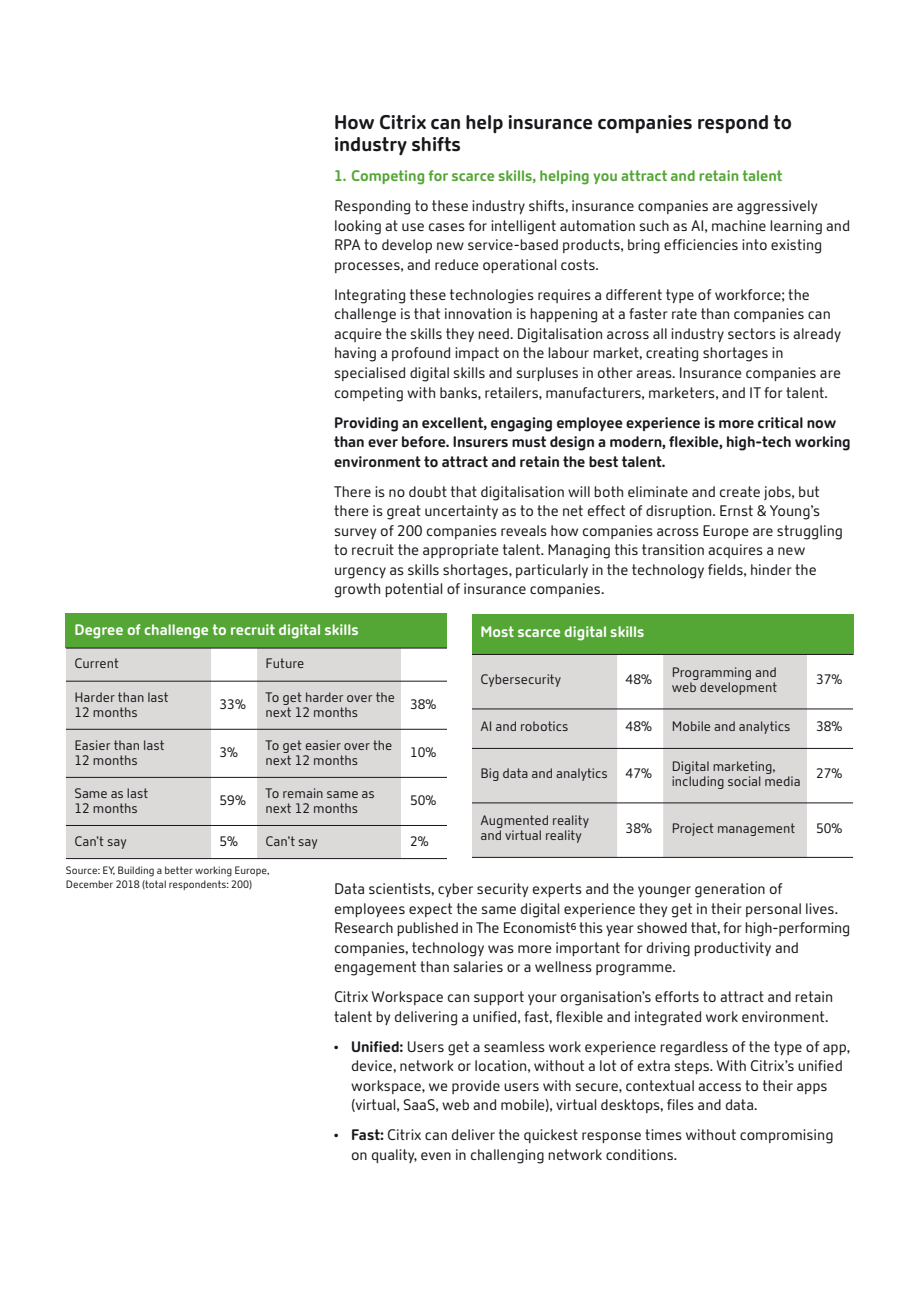
<style>
.page{position:relative;width:919px;height:1289px;background:#fff}
.page>*{position:absolute;margin:0;border:0;box-sizing:border-box;transform-origin:0 0}
.t1{font:700 19.5px/22.5px "Citrix New Sans";color:#1a171c}
.t2{font:15px/19.5px "Citrix New Sans";color:#1a171c}
.t3{font:700 15px/19.5px "Citrix New Sans";color:#1a171c}
.t4{font:700 15px "Citrix New Sans";color:#fff}
.t5{font:700 15px "Citrix New Sans";color:#54a635}
.t6{font:13.5px/15px "Citrix New Sans";color:#1a171c}
.t7{font:10.5px/13.5px "Citrix New Sans";color:#1a171c}
.s1{font-weight:700}
</style>
<div class="page">
<div style="left:66px;top:614px;width:381px;height:34px;background:#54a635"></div>
<svg style="left:66px;top:648px;width:335px;height:210px;background:#dedddc"></svg>
<hr style="left:66px;top:647px;width:381px;height:1px;background:#1a171c">
<hr style="left:66px;top:680px;width:381px;height:1px;background:#1a171c">
<hr style="left:66px;top:729px;width:381px;height:1px;background:#1a171c">
<hr style="left:66px;top:777px;width:381px;height:1px;background:#1a171c">
<hr style="left:66px;top:825px;width:381px;height:1px;background:#1a171c">
<hr style="left:66px;top:858px;width:381px;height:1px;background:#1a171c">
<div style="left:472px;top:614px;width:381px;height:40px;background:#54a635"></div>
<svg style="left:472px;top:655px;width:335px;height:202px;background:#dededd"></svg>
<hr style="left:472px;top:654px;width:381px;height:1px;background:#1a171c">
<hr style="left:472px;top:708px;width:381px;height:1px;background:#1a171c">
<hr style="left:472px;top:748px;width:381px;height:1px;background:#1a171c">
<hr style="left:472px;top:802px;width:381px;height:1px;background:#1a171c">
<hr style="left:472px;top:857px;width:381px;height:1px;background:#1a171c">
<h1 class="t1" style="left:334px;top:112px;width:459px">How Citrix can help insurance companies respond to industry shifts</h1>
<p class="t5" style="left:334px;top:170px;width:450px">1. Competing for scarce skills, helping you attract and retain talent</p>
<p class="t2" style="left:334px;top:198px;width:517px">Responding to these industry shifts, insurance companies are aggressively looking at use cases for intelligent automation such as AI, machine learning and RPA to develop new service-based products, bring efficiencies into existing processes, and reduce operational costs.</p>
<p class="t2" style="left:334px;top:286px;width:508px">Integrating these technologies requires a different type of workforce; the challenge is that innovation is happening at a faster rate than companies can acquire the skills they need. Digitalisation across all industry sectors is already having a profound impact on the labour market, creating shortages in specialised digital skills and surpluses in other areas. Insurance companies are competing with banks, retailers, manufacturers, marketers, and IT for talent.</p>
<p class="t3" style="left:334px;top:414px;width:518px">Providing an excellent, engaging employee experience is more critical now than ever before. Insurers must design a modern, flexible, high-tech working environment to attract and retain the best talent.</p>
<p class="t2" style="left:334px;top:483px;width:510px">There is no doubt that digitalisation will both eliminate and create jobs, but there is great uncertainty as to the net effect of disruption. Ernst &amp; Young’s survey of 200 companies reveals how companies across Europe are struggling to recruit the appropriate talent. Managing this transition acquires a new urgency as skills shortages, particularly in the technology fields, hinder the growth potential of insurance companies.</p>
<p class="t4" style="left:74px;top:623px;width:286px">Degree of challenge to recruit digital skills</p>
<p class="t6" style="left:74px;top:657px;width:46px">Current</p>
<p class="t6" style="left:265px;top:657px;width:40px">Future</p>
<p class="t6" style="left:74px;top:690px;width:96px">Harder than last<br>12 months</p>
<p class="t6" style="left:219px;top:698px;width:28px">33%</p>
<p class="t6" style="left:265px;top:690px;width:131px">To get harder over the next 12 months</p>
<p class="t6" style="left:410px;top:698px;width:28px">38%</p>
<p class="t6" style="left:74px;top:738px;width:92px">Easier than last<br>12 months</p>
<p class="t6" style="left:219px;top:746px;width:20px">3%</p>
<p class="t6" style="left:265px;top:738px;width:128px">To get easier over the next 12 months</p>
<p class="t6" style="left:410px;top:746px;width:28px">10%</p>
<p class="t6" style="left:74px;top:786px;width:75px">Same as last<br>12 months</p>
<p class="t6" style="left:219px;top:794px;width:28px">59%</p>
<p class="t6" style="left:265px;top:786px;width:111px">To remain same as next 12 months</p>
<p class="t6" style="left:410px;top:794px;width:28px">50%</p>
<p class="t6" style="left:74px;top:834px;width:54px">Can’t say</p>
<p class="t6" style="left:219px;top:834px;width:20px">5%</p>
<p class="t6" style="left:265px;top:834px;width:54px">Can’t say</p>
<p class="t6" style="left:410px;top:834px;width:20px">2%</p>
<p class="t4" style="left:480px;top:626px;width:166px">Most scarce digital skills</p>
<p class="t6" style="left:480px;top:673px;width:82px">Cybersecurity</p>
<p class="t6" style="left:625px;top:673px;width:28px">48%</p>
<p class="t6" style="left:671px;top:665px;width:107px">Programming and web development</p>
<p class="t6" style="left:816px;top:673px;width:28px">37%</p>
<p class="t6" style="left:480px;top:720px;width:90px">AI and robotics</p>
<p class="t6" style="left:625px;top:720px;width:28px">48%</p>
<p class="t6" style="left:671px;top:720px;width:120px">Mobile and analytics</p>
<p class="t6" style="left:816px;top:720px;width:28px">38%</p>
<p class="t6" style="left:480px;top:767px;width:129px">Big data and analytics</p>
<p class="t6" style="left:625px;top:767px;width:28px">47%</p>
<p class="t6" style="left:671px;top:759px;width:130px">Digital marketing, including social media</p>
<p class="t6" style="left:816px;top:767px;width:28px">27%</p>
<p class="t6" style="left:480px;top:814px;width:110px">Augmented reality and virtual reality</p>
<p class="t6" style="left:625px;top:821px;width:28px">38%</p>
<p class="t6" style="left:671px;top:821px;width:125px">Project management</p>
<p class="t6" style="left:816px;top:821px;width:28px">50%</p>
<p class="t7" style="left:66px;top:864px;width:205px">Source: EY, Building a better working Europe,<br>December 2018 (total respondents: 200)</p>
<p class="t2" style="left:334px;top:880px;width:518px">Data scientists, cyber security experts and the younger generation of employees expect the same digital experience they get in their personal lives.<br>Research published in The Economist<sup>6</sup> this year showed that, for high-performing companies, technology was more important for driving productivity and engagement than salaries or a wellness programme.</p>
<p class="t2" style="left:334px;top:988px;width:500px">Citrix Workspace can support your organisation’s efforts to attract and retain talent by delivering a unified, fast, flexible and integrated work environment.</p>
<p class="t2" style="left:351px;top:1038px;width:500px;text-indent:-17px"><span class="s1">• Unified:</span> Users get a seamless work experience regardless of the type of app, device, network or location, without a lot of extra steps. With Citrix’s unified workspace, we provide users with secure, contextual access to their apps (virtual, SaaS, web and mobile), virtual desktops, files and data.</p>
<p class="t2" style="left:351px;top:1126px;width:484px;text-indent:-17px"><span class="s1">• Fast:</span> Citrix can deliver the quickest response times without compromising on quality, even in challenging network conditions.</p>
</div>
